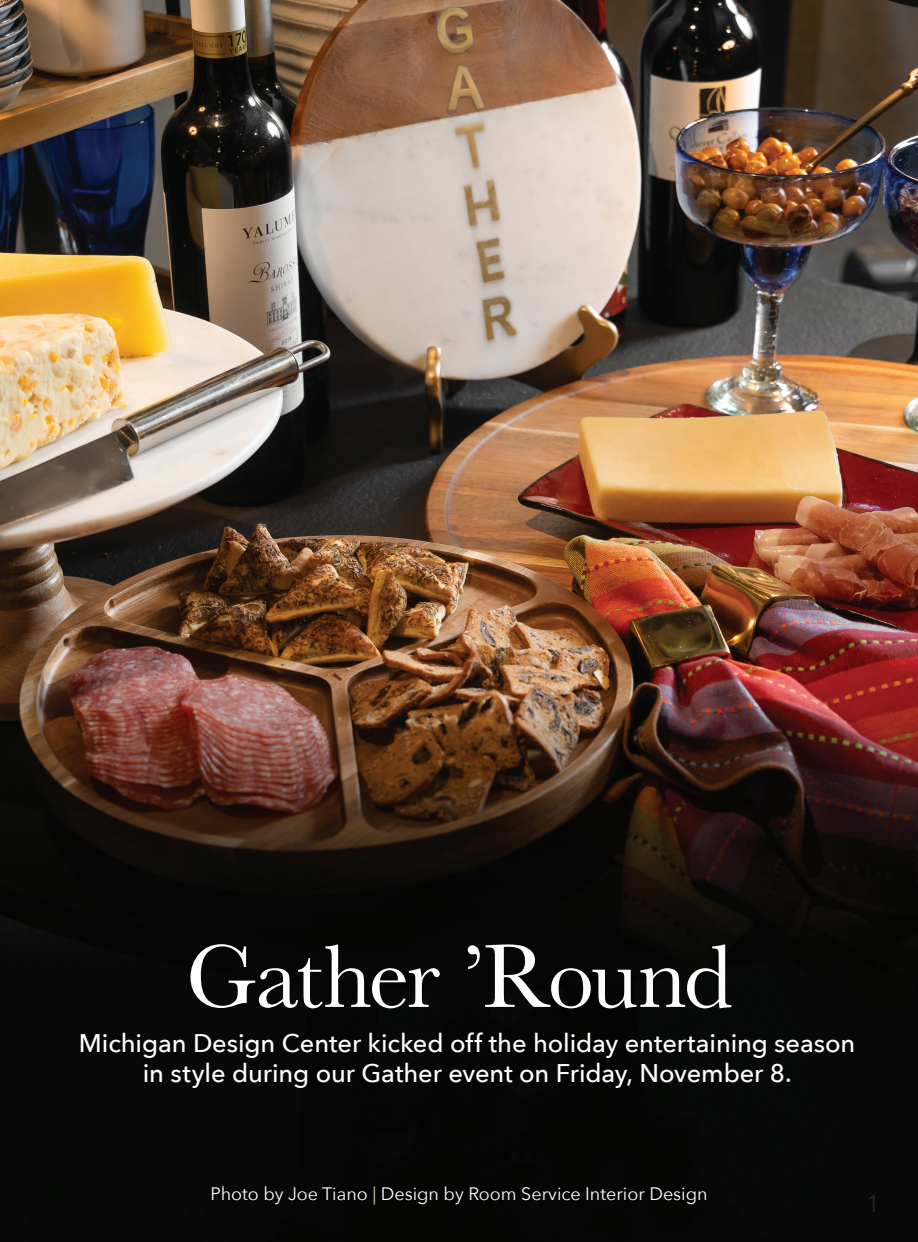
<style>
.page{position:relative;width:918px;height:1242px;background:#fff}
.page>*{position:absolute;margin:0;border:0;box-sizing:border-box;transform-origin:0 0}
.t1{font:93px "Baskerville";letter-spacing:-.035em;color:#fff}
.t2{font:500 25.5px/30px "Avenir Next";letter-spacing:-.005em;color:#fff;text-align:center}
.t3{font:24px "Avenir Next";color:#231f20}
.t4{font:18px "Avenir Next";color:#fff}
.s1{color:#d9ceb3}
</style>
<div class="page">
<img style="left:0;top:0;width:918px;height:1242px">
<h1 class="t1" style="left:186px;top:918px;width:548px">Gather ’Round</h1>
<p class="t2" style="left:79px;top:1027px;width:778px">Michigan Design Center kicked off the holiday entertaining season in style during our Gather event on Friday, November 8.</p>
<p class="t4" style="left:210px;top:1179px;width:499px">Photo by Joe Tiano <span class="s1">|</span> Design by Room Service Interior Design</p>
<p class="t3" style="left:866px;top:1183px;width:15px">1</p>
</div>
